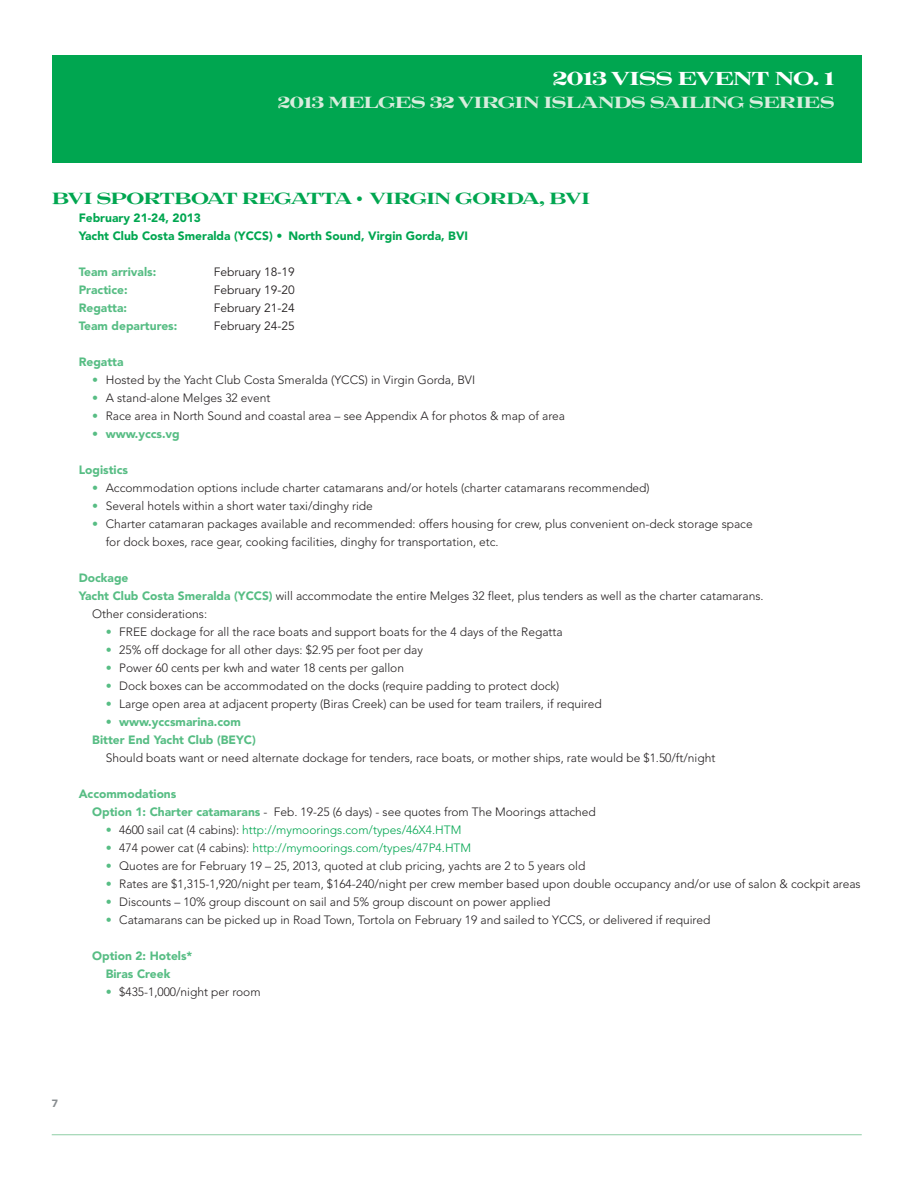
<style>
.page{position:relative;width:918px;height:1188px;background:#fff}
.page>*{position:absolute;margin:0;border:0;box-sizing:border-box;transform-origin:0 0}
.t1{font:21px "Luxury Diamond";letter-spacing:-.05em;color:#fff}
.t2{font:18px "Luxury Diamond";letter-spacing:-.05em;color:#d8eddd}
.t3{font:18px "Luxury Diamond";letter-spacing:-.05em;color:#00a650}
.t4{font:300 12px/18px "Avenir";color:#231f20}
.t5{font:900 12px/18px "Avenir";color:#57bd84;text-align:center}
.t6{font:300 12px "Avenir";color:#00a650}
.t7{font:900 12px/18px "Avenir";color:#00a650}
.t8{font:12px "Avenir";color:#231f20}
.t9{font:900 10.5px "Avenir";color:#888d90}
.s1{color:#57bd84}
.s2{font-weight:300}
.s3{font-weight:900;color:#57bd84}
.s4{color:#231f20}
</style>
<div class="page">
<div style="left:52px;top:55px;width:810px;height:108px;background:#00a650"></div>
<hr style="left:52px;top:1134px;width:810px;height:1px;background:#8fcea5">
<h1 class="t1" style="left:552px;top:68px;width:284px">2013 VISS EVENT NO. 1</h1>
<h2 class="t2" style="left:277px;top:93px;width:559px">2013 MELGES 32 VIRGIN ISLANDS SAILING SERIES</h2>
<h2 class="t3" style="left:52px;top:189px;width:540px">BVI SPORTBOAT REGATTA • VIRGIN GORDA, BVI</h2>
<p class="t7" style="left:79px;top:209px;width:391px">February 21-24, 2013<br>Yacht Club Costa Smeralda (YCCS) • North Sound, Virgin Gorda, BVI</p>
<p class="t5" style="left:79px;top:263px;width:79px">Team arrivals:</p>
<p class="t8" style="left:214px;top:265px;width:83px">February 18-19</p>
<p class="t5" style="left:79px;top:281px;width:50px">Practice:</p>
<p class="t8" style="left:214px;top:283px;width:83px">February 19-20</p>
<p class="t5" style="left:79px;top:299px;width:50px">Regatta:</p>
<p class="t8" style="left:214px;top:301px;width:83px">February 21-24</p>
<p class="t5" style="left:79px;top:317px;width:100px">Team departures:</p>
<p class="t8" style="left:214px;top:319px;width:83px">February 24-25</p>
<p class="t5" style="left:79px;top:353px;width:46px">Regatta</p>
<p class="t4" style="left:92px;top:371px;width:384px"><span class="s1">•</span> Hosted by the Yacht Club Costa Smeralda (YCCS) in Virgin Gorda, BVI</p>
<p class="t4" style="left:92px;top:389px;width:180px"><span class="s1">•</span> A stand-alone Melges 32 event</p>
<p class="t4" style="left:92px;top:407px;width:474px"><span class="s1">•</span> Race area in North Sound and coastal area – see Appendix A for photos &amp; map of area</p>
<p class="t5" style="left:92px;top:425px;width:89px"><span class="s2">•</span> www.yccs.vg</p>
<p class="t5" style="left:79px;top:461px;width:51px">Logistics</p>
<p class="t4" style="left:92px;top:479px;width:559px"><span class="s1">•</span> Accommodation options include charter catamarans and/or hotels (charter catamarans recommended)</p>
<p class="t4" style="left:92px;top:497px;width:282px"><span class="s1">•</span> Several hotels within a short water taxi/dinghy ride</p>
<p class="t4" style="left:106px;top:515px;width:649px;text-indent:-14px"><span class="s1">•</span> Charter catamaran packages available and recommended: offers housing for crew, plus convenient on-deck storage space for dock boxes, race gear, cooking facilities, dinghy for transportation, etc.</p>
<p class="t5" style="left:79px;top:569px;width:51px">Dockage</p>
<p class="t4" style="left:79px;top:587px;width:687px"><span class="s3">Yacht Club Costa Smeralda (YCCS)</span> will accommodate the entire Melges 32 fleet, plus tenders as well as the charter catamarans.</p>
<p class="t4" style="left:92px;top:605px;width:116px">Other considerations:</p>
<p class="t4" style="left:106px;top:623px;width:459px"><span class="s1">•</span> FREE dockage for all the race boats and support boats for the 4 days of the Regatta</p>
<p class="t4" style="left:106px;top:641px;width:319px"><span class="s1">•</span> 25% off dockage for all other days: $2.95 per foot per day</p>
<p class="t4" style="left:106px;top:659px;width:300px"><span class="s1">•</span> Power 60 cents per kwh and water 18 cents per gallon</p>
<p class="t4" style="left:106px;top:677px;width:455px"><span class="s1">•</span> Dock boxes can be accommodated on the docks (require padding to protect dock)</p>
<p class="t4" style="left:106px;top:695px;width:497px"><span class="s1">•</span> Large open area at adjacent property (Biras Creek) can be used for team trailers, if required</p>
<p class="t5" style="left:92px;top:713px;width:165px">• www.yccsmarina.com<br>Bitter End Yacht Club (BEYC)</p>
<p class="t4" style="left:106px;top:749px;width:611px">Should boats want or need alternate dockage for tenders, race boats, or mother ships, rate would be $1.50/ft/night</p>
<p class="t4" style="left:92px;top:785px;width:505px;text-indent:-14px"><span class="s3">Accommodations<br>Option 1: Charter catamarans</span> - Feb. 19-25 (6 days) - see quotes from The Moorings attached</p>
<p class="t6" style="left:106px;top:823px;width:357px"><span class="s3">•</span> <span class="s4">4600 sail cat (4 cabins):</span> http://mymoorings.com/types/46X4.HTM</p>
<p class="t6" style="left:106px;top:841px;width:367px"><span class="s3">•</span> <span class="s4">474 power cat (4 cabins):</span> http://mymoorings.com/types/47P4.HTM</p>
<p class="t4" style="left:106px;top:857px;width:481px"><span class="s3">•</span> Quotes are for February 19 – 25, 2013, quoted at club pricing, yachts are 2 to 5 years old</p>
<p class="t4" style="left:106px;top:875px;width:756px"><span class="s3">•</span> Rates are $1,315-1,920/night per team, $164-240/night per crew member based upon double occupancy and/or use of salon &amp; cockpit areas</p>
<p class="t4" style="left:106px;top:893px;width:446px"><span class="s3">•</span> Discounts – 10% group discount on sail and 5% group discount on power applied</p>
<p class="t4" style="left:106px;top:911px;width:606px"><span class="s3">•</span> Catamarans can be picked up in Road Town, Tortola on February 19 and sailed to YCCS, or delivered if required</p>
<p class="t5" style="left:106px;top:947px;width:88px;text-align:left;text-indent:-14px">Option 2: Hotels*<br>Biras Creek</p>
<p class="t4" style="left:106px;top:983px;width:156px"><span class="s3">•</span> $435-1,000/night per room</p>
<p class="t9" style="left:52px;top:1097px;width:8px">7</p>
</div>
